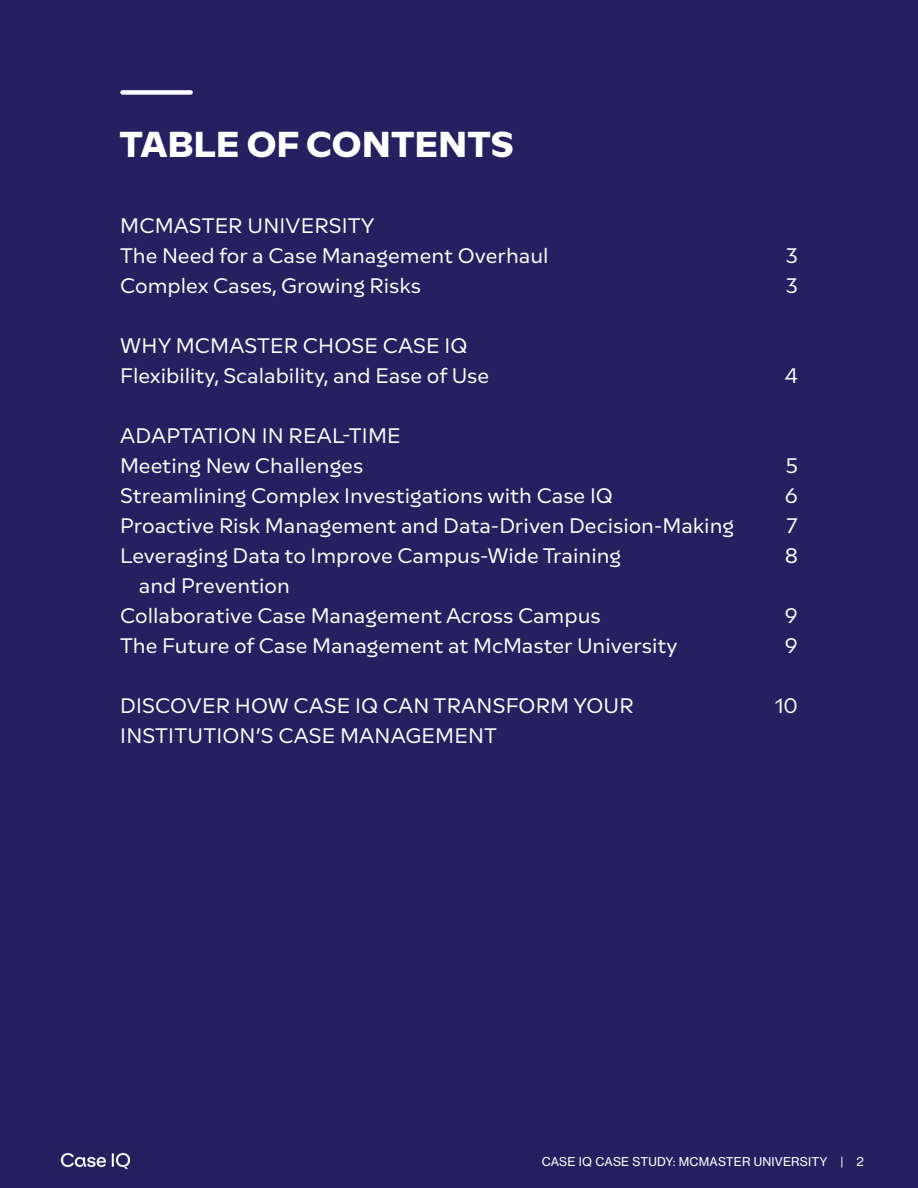
<style>
.page{position:relative;width:918px;height:1188px;background:#272060}
.page>*{position:absolute;margin:0;border:0;box-sizing:border-box;transform-origin:0 0}
.t1{font:700 36px "RB Multima";letter-spacing:.01em;color:#fff}
.t2{font:21px/30px "RB Multima";color:#fff}
.t3{font:12px "N Haas Grotesk TX Pro 55 Rg";letter-spacing:.015em;color:#fff}
</style>
<div class="page">
<img style="left:60px;top:1152px;width:71px;height:18px">
<div style="left:122px;top:90px;width:69px;height:5px;background:#fff"></div>
<h1 class="t1" style="left:120px;top:120px;width:396px">TABLE OF CONTENTS</h1>
<p class="t2" style="left:120px;top:211px;width:430px">MCMASTER UNIVERSITY<br>The Need for a Case Management Overhaul<br>Complex Cases, Growing Risks</p>
<p class="t2" style="left:120px;top:331px;width:371px">WHY MCMASTER CHOSE CASE IQ<br>Flexibility, Scalability, and Ease of Use</p>
<p class="t2" style="left:120px;top:421px;width:282px">ADAPTATION IN REAL-TIME</p>
<p class="t2" style="left:120px;top:451px;width:245px">Meeting New Challenges</p>
<p class="t2" style="left:120px;top:481px;width:494px">Streamlining Complex Investigations with Case IQ</p>
<p class="t2" style="left:120px;top:511px;width:615px">Proactive Risk Management and Data-Driven Decision-Making</p>
<p class="t2" style="left:120px;top:541px;width:503px">Leveraging Data to Improve Campus-Wide Training</p>
<p class="t2" style="left:139px;top:571px;width:153px">and Prevention</p>
<p class="t2" style="left:120px;top:601px;width:482px">Collaborative Case Management Across Campus</p>
<p class="t2" style="left:120px;top:631px;width:559px">The Future of Case Management at McMaster University</p>
<p class="t2" style="left:120px;top:691px;width:515px">DISCOVER HOW CASE IQ CAN TRANSFORM YOUR<br>INSTITUTION’S CASE MANAGEMENT</p>
<p class="t2" style="left:786px;top:241px;width:14px">3<br>3</p>
<p class="t2" style="left:784px;top:361px;width:15px">4</p>
<p class="t2" style="left:785px;top:451px;width:15px;text-align:justify">5<br>6<br>7<br>8</p>
<p class="t2" style="left:785px;top:601px;width:15px">9<br>9</p>
<p class="t2" style="left:775px;top:691px;width:24px">10</p>
<p class="t3" style="left:542px;top:1154px;width:324px">CASE IQ CASE STUDY: MCMASTER UNIVERSITY | 2</p>
</div>
